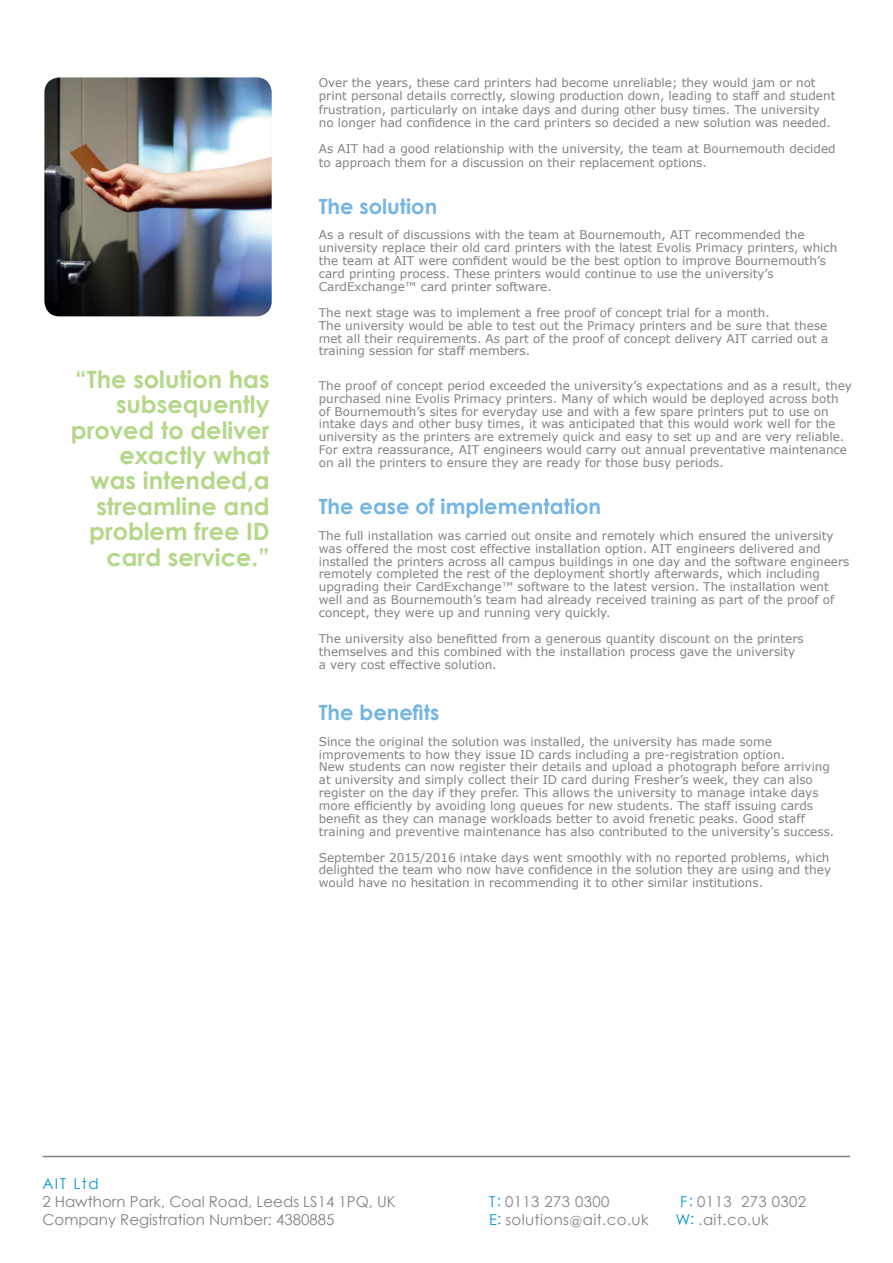
<style>
.page{position:relative;width:893px;height:1263px;background:#fff}
.page>*{position:absolute;margin:0;border:0;box-sizing:border-box;transform-origin:0 0}
.t1{font:700 24px/25.5px "Century Gothic";color:#b4d789;text-align:right}
.t2{font:700 21px "Century Gothic";color:#74b5e4}
.t3{font:15px/18px "Century Gothic";color:#808285}
.t4{font:15px "Century Gothic";letter-spacing:.025em;color:#808285}
.t5{font:15px "Century Gothic";letter-spacing:.1em;color:#0696d7}
.t6{font:12px/12.9px "Verdana";color:#808285}
.s1{color:#0696d7}
</style>
<div class="page">
<hr style="left:43px;top:1156px;width:807px;height:1px;background:#808285">
<img style="left:44px;top:77px;width:228px;height:239px">
<h1 class="t1" style="left:71px;top:365px;width:200px">“The solution has subsequently proved to deliver exactly what was intended,a streamline and problem free ID card service.”</h1>
<p class="t6" style="left:319px;top:75px;width:518px;line-height:13.5px">Over the years, these card printers had become unreliable; they would jam or not print personal details correctly, slowing production down, leading to staff and student frustration, particularly on intake days and during other busy times. The university no longer had confidence in the card printers so decided a new solution was needed.</p>
<p class="t6" style="left:319px;top:142px;width:518px;line-height:13.5px">As AIT had a good relationship with the university, the team at Bournemouth decided to approach them for a discussion on their replacement options.</p>
<h2 class="t2" style="left:319px;top:193px;width:120px">The solution</h2>
<p class="t6" style="left:319px;top:229px;width:520px">As a result of discussions with the team at Bournemouth, AIT recommended the university replace their old card printers with the latest Evolis Primacy printers, which the team at AIT were confident would be the best option to improve Bournemouth’s card printing process. These printers would continue to use the university’s CardExchange™ card printer software.</p>
<p class="t6" style="left:319px;top:306px;width:511px">The next stage was to implement a free proof of concept trial for a month.<br>The university would be able to test out the Primacy printers and be sure that these met all their requirements. As part of the proof of concept delivery AIT carried out a training session for staff members.</p>
<p class="t6" style="left:319px;top:379px;width:535px">The proof of concept period exceeded the university’s expectations and as a result, they purchased nine Evolis Primacy printers. Many of which would be deployed across both of Bournemouth’s sites for everyday use and with a few spare printers put to use on intake days and other busy times, it was anticipated that this would work well for the university as the printers are extremely quick and easy to set up and are very reliable.<br>For extra reassurance, AIT engineers would carry out annual preventative maintenance on all the printers to ensure they are ready for those busy periods.</p>
<h2 class="t2" style="left:319px;top:493px;width:284px">The ease of implementation</h2>
<p class="t6" style="left:319px;top:529px;width:532px">The full installation was carried out onsite and remotely which ensured the university was offered the most cost effective installation option. AIT engineers delivered and installed the printers across all campus buildings in one day and the software engineers remotely completed the rest of the deployment shortly afterwards, which including upgrading their CardExchange™ software to the latest version. The installation went well and as Bournemouth’s team had already received training as part of the proof of concept, they were up and running very quickly.</p>
<p class="t6" style="left:319px;top:632px;width:486px">The university also benefitted from a generous quantity discount on the printers themselves and this combined with the installation process gave the university a very cost effective solution.</p>
<h2 class="t2" style="left:319px;top:699px;width:122px">The benefits</h2>
<p class="t6" style="left:319px;top:735px;width:517px">Since the original the solution was installed, the university has made some improvements to how they issue ID cards including a pre-registration option.<br>New students can now register their details and upload a photograph before arriving at university and simply collect their ID card during Fresher’s week, they can also register on the day if they prefer. This allows the university to manage intake days more efficiently by avoiding long queues for new students. The staff issuing cards benefit as they can manage workloads better to avoid frenetic peaks. Good staff training and preventive maintenance has also contributed to the university’s success.</p>
<p class="t6" style="left:319px;top:851px;width:514px">September 2015/2016 intake days went smoothly with no reported problems, which delighted the team who now have confidence in the solution they are using and they would have no hesitation in recommending it to other similar institutions.</p>
<p class="t5" style="left:42px;top:1175px;width:58px">AIT Ltd</p>
<p class="t3" style="left:42px;top:1192px;width:355px">2 Hawthorn Park, Coal Road, Leeds LS14 1PQ, UK<br>Company Registration Number: 4380885</p>
<p class="t4" style="left:489px;top:1192px;width:122px"><span class="s1">T:</span> 0113 273 0300</p>
<p class="t4" style="left:680px;top:1192px;width:127px"><span class="s1">F:</span> 0113 273 0302</p>
<p class="t4" style="left:489px;top:1210px;width:161px"><span class="s1">E:</span> solutions@ait.co.uk</p>
<p class="t3" style="left:676px;top:1210px;width:95px"><span class="s1">W:</span> .ait.co.uk</p>
</div>
